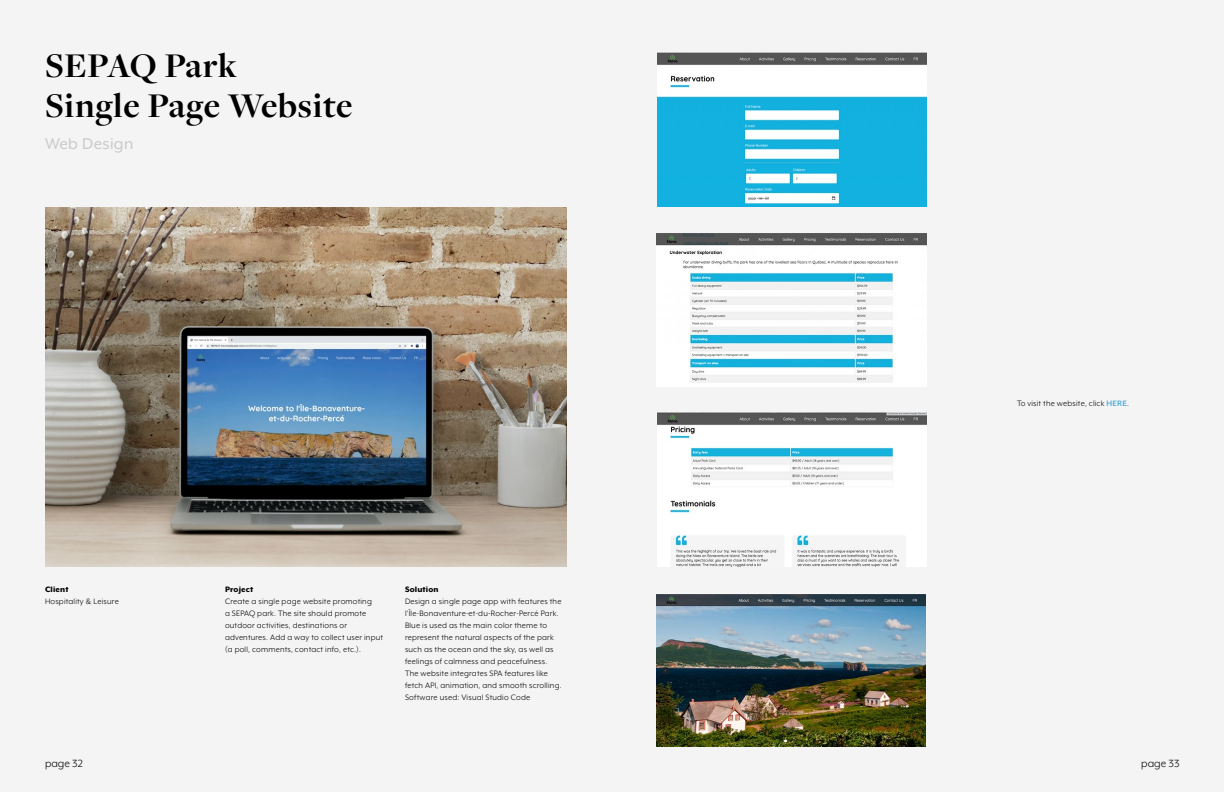
<style>
.page{position:relative;width:1224px;height:792px;background:#f4f4f4}
.page>*{position:absolute;margin:0;border:0;box-sizing:border-box;transform-origin:0 0}
.t1{font:700 36px/40px "Freight Disp Pro";letter-spacing:.015em;color:#000}
.t2{font:18px "Mr Eaves XL Mod OT";letter-spacing:.02em;color:#cbcaca}
.t3{font:12px "Mr Eaves XL Mod OT";color:#000}
.t4{font:9px/12px "Mr Eaves XL Mod OT";letter-spacing:.02em;color:#000}
.t5{font:800 9px "Mr Eaves XL Mod OT";letter-spacing:.02em;color:#000}
.s1{font-weight:700;color:#51aeda}
</style>
<div class="page">
<img style="left:657px;top:233px;width:270px;height:154px">
<img style="left:657px;top:594px;width:268px;height:153px">
<img style="left:657px;top:413px;width:270px;height:154px">
<img style="left:657px;top:52px;width:270px;height:154px">
<img style="left:45px;top:207px;width:522px;height:360px">
<h1 class="t1" style="left:45px;top:44px;width:309px">SEPAQ Park<br>Single Page Website</h1>
<h2 class="t2" style="left:45px;top:134px;width:90px">Web Design</h2>
<p class="t5" style="left:45px;top:584px;width:25px">Client</p>
<p class="t4" style="left:45px;top:595px;width:75px">Hospitality &amp; Leisure</p>
<p class="t5" style="left:225px;top:584px;width:30px">Project</p>
<p class="t4" style="left:225px;top:595px;width:160px">Create a single page website promoting<br>a SEPAQ park. The site should promote outdoor activities, destinations or adventures. Add a way to collect user input (a poll, comments, contact info, etc.).</p>
<p class="t5" style="left:405px;top:584px;width:35px">Solution</p>
<p class="t4" style="left:405px;top:595px;width:158px">Design a single page app with features the l’Île-Bonaventure-et-du-Rocher‑Percé Park.<br>Blue is used as the main color theme to represent the natural aspects of the park such as the ocean and the sky, as well as feelings of calmness and peacefulness.<br>The website integrates SPA features like fetch API, animation, and smooth scrolling.<br>Software used: Visual Studio Code</p>
<p class="t4" style="left:1017px;top:397px;width:113px">To visit the website, click <span class="s1">HERE</span>.</p>
<h3 class="t3" style="left:45px;top:757px;width:39px">page 32</h3>
<h3 class="t3" style="left:1141px;top:757px;width:40px">page 33</h3>
</div>
